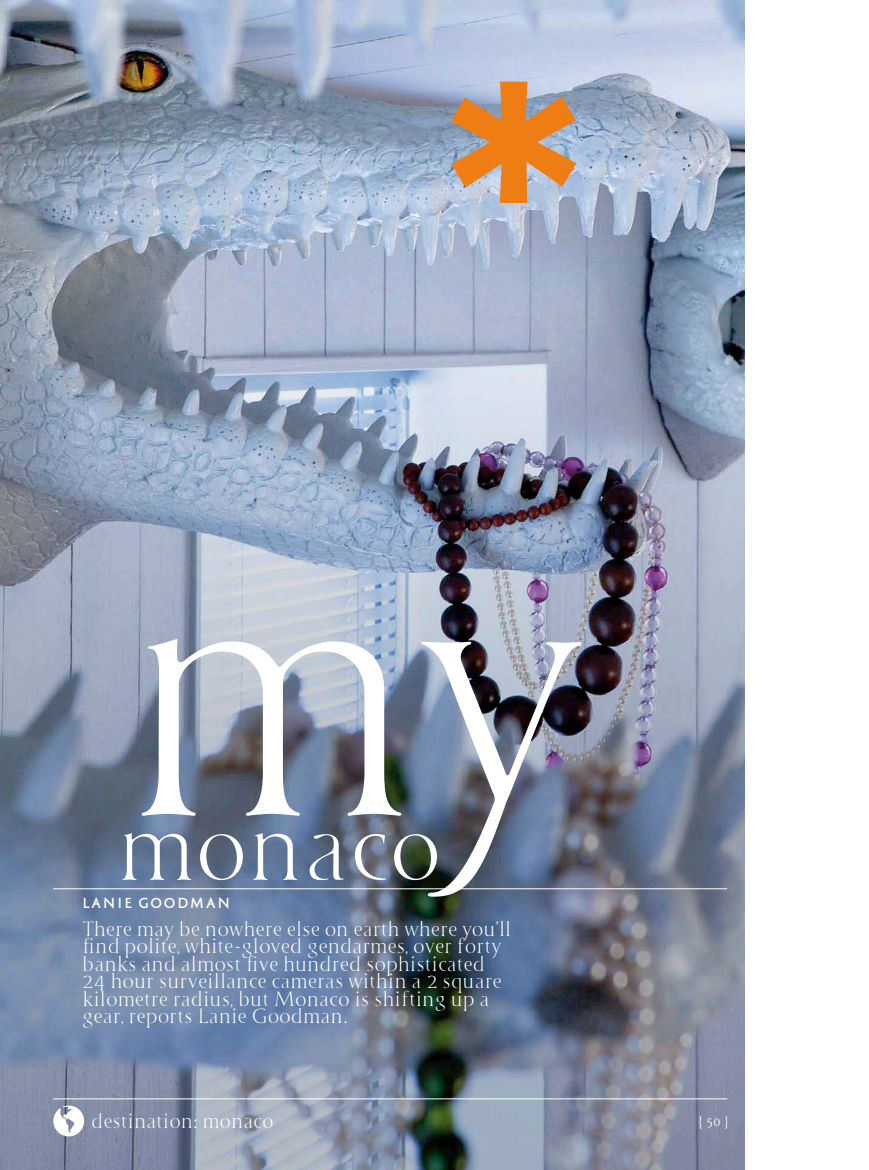
<style>
.page{position:relative;width:869px;height:1170px;background:#fff}
.page>*{position:absolute;margin:0;border:0;box-sizing:border-box;transform-origin:0 0}
.t1{font:325.75px "Cyan Sans";color:#ee7d14}
.t2{font:300 323.25px "Cyan";color:#fff}
.t3{font:300 85.75px "Cyan";color:#fff}
.t4{font:300 18.88px/17.5px "Cyan";color:#fff}
.t5{font:300 18.75px "Cyan";color:#fff}
.t6{font:15px "Cyan";color:#fff}
.t7{font:700 13.5px "Cyan Sans";letter-spacing:.08em;color:#fff}
.t8{font:11.62px "Cyan";color:#fff}
</style>
<div class="page">
<img style="left:0;top:0;width:744px;height:1169px">
<hr style="left:53px;top:888px;width:673px;height:1px;background:#fff">
<hr style="left:53px;top:1098px;width:673px;height:1px;background:#fff">
<svg style="left:53px;top:1105px;width:31px;height:31px"></svg>
<p class="t1" style="left:429px;top:2px;width:164px">*</p>
<p class="t2" style="left:121px;top:497px;width:462px">my</p>
<p class="t3" style="left:117px;top:795px;width:326px">monaco</p>
<p class="t7" style="left:82px;top:893px;width:150px">LANIE GOODMAN</p>
<p class="t4" style="left:82px;top:920px;width:430px">There may be nowhere else on earth where you’ll find polite, white-gloved gendarmes, over forty banks and almost five hundred sophisticated 24 hour surveillance cameras within a 2 square kilometre radius, but Monaco is shifting up a gear, reports Lanie Goodman.</p>
<p class="t5" style="left:91px;top:1109px;width:184px">destination: monaco</p>
<p class="t6" style="left:698px;top:1112px;width:5px">{</p>
<p class="t8" style="left:706px;top:1113px;width:16px">50</p>
<p class="t6" style="left:724px;top:1112px;width:5px">}</p>
</div>
